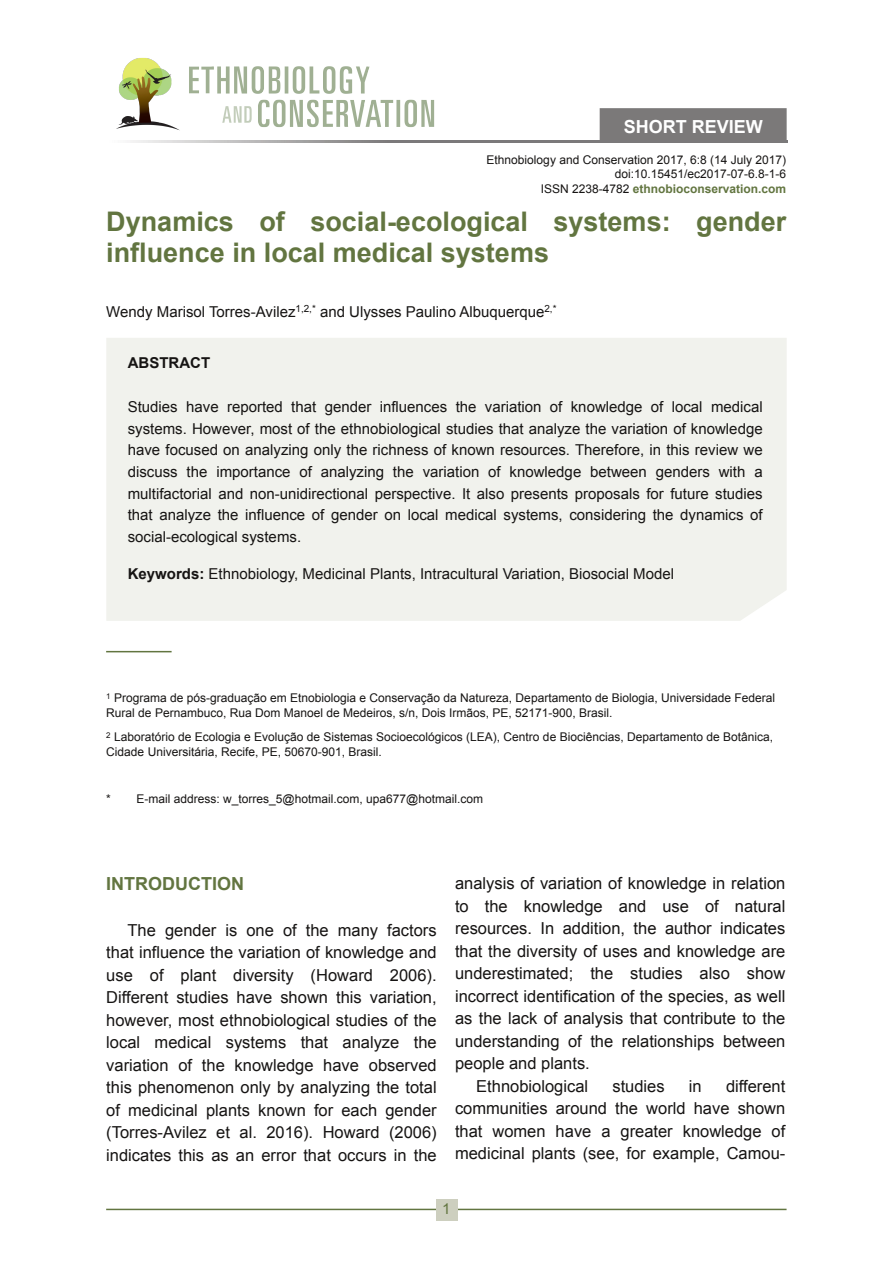
<style>
.page{position:relative;width:893px;height:1263px;background:#fff}
.page>*{position:absolute;margin:0;border:0;box-sizing:border-box;transform-origin:0 0}
.t1{font:700 27px/31px "Arial";color:#627540}
.t2{font:700 18px "Arial";color:#627540}
.t3{font:700 18px "Arial";color:#fff}
.t4{font:16.5px/22.5px "Arial";color:#161413;text-align:justify}
.t5{font:15px/21.6px "Arial";color:#161413;text-align:justify}
.t6{font:700 15px "Arial";color:#161413}
.t7{font:15px "Arial";color:#627540}
.t8{font:12px/14.7px "Arial";color:#161413}
.s1{font-weight:700;color:#627540}
.s2{font-weight:700}
</style>
<div class="page">
<hr style="left:106px;top:1209px;width:680px;height:1px;background:#627540">
<img style="left:116px;top:57px;width:319px;height:74px">
<div style="left:600px;top:109px;width:186px;height:33px;background:#7b7979"></div>
<div style="left:600px;top:108px;width:187px;height:35px;border:2px solid #7b7979"></div>
<div style="left:436px;top:1199px;width:21px;height:21px;background:#cdcfbf"></div>
<img style="left:130px;top:141px;width:657px;height:1px">
<div style="left:106px;top:338px;width:681px;height:283px;background:#f1f2ed"></div>
<hr style="left:106px;top:651px;width:66px;height:1px;background:#627540">
<p class="t3" style="left:624px;top:117px;width:140px">SHORT REVIEW</p>
<p class="t8" style="left:487px;top:152px;width:301px;text-align:right">Ethnobiology and Conservation 2017, 6:8 (14 July 2017) doi:10.15451/ec2017-07-6.8-1-6<br>ISSN 2238-4782 <span class="s1">ethnobioconservation.com</span></p>
<h1 class="t1" style="left:106px;top:206px;width:681px">Dynamics of social-ecological systems: gender influence in local medical systems</h1>
<p class="t5" style="left:106px;top:301px;width:452px">Wendy Marisol Torres-Avilez<sup>1,2,*</sup> and Ulysses Paulino Albuquerque<sup>2,*</sup></p>
<p class="t6" style="left:128px;top:355px;width:84px">ABSTRACT</p>
<p class="t5" style="left:128px;top:396px;width:636px">Studies have reported that gender influences the variation of knowledge of local medical systems. However, most of the ethnobiological studies that analyze the variation of knowledge have focused on analyzing only the richness of known resources. Therefore, in this review we discuss the importance of analyzing the variation of knowledge between genders with a multifactorial and non-unidirectional perspective. It also presents proposals for future studies that analyze the influence of gender on local medical systems, considering the dynamics of social-ecological systems.</p>
<p class="t5" style="left:128px;top:563px;width:548px"><span class="s2">Keywords:</span> Ethnobiology, Medicinal Plants, Intracultural Variation, Biosocial Model</p>
<p class="t8" style="left:106px;top:691px;width:670px"><sup>1</sup> Programa de pós-graduação em Etnobiologia e Conservação da Natureza, Departamento de Biologia, Universidade Federal<br>Rural de Pernambuco, Rua Dom Manoel de Medeiros, s/n, Dois Irmãos, PE, 52171-900, Brasil.</p>
<p class="t8" style="left:106px;top:730px;width:668px"><sup>2</sup> Laboratório de Ecologia e Evolução de Sistemas Socioecológicos (LEA), Centro de Biociências, Departamento de Botânica,<br>Cidade Universitária, Recife, PE, 50670-901, Brasil.</p>
<p class="t8" style="left:106px;top:792px;width:378px">* E-mail address: w_torres_5@hotmail.com, upa677@hotmail.com</p>
<p class="t2" style="left:106px;top:874px;width:139px">INTRODUCTION</p>
<p class="t4" style="left:106px;top:918px;width:332px;text-indent:21px">The gender is one of the many factors that influence the variation of knowledge and use of plant diversity (Howard 2006).<br>Different studies have shown this variation, however, most ethnobiological studies of the local medical systems that analyze the variation of the knowledge have observed this phenomenon only by analyzing the total of medicinal plants known for each gender (Torres-Avilez et al. 2016). Howard (2006) indicates this as an error that occurs in the</p>
<p class="t4" style="left:455px;top:872px;width:332px">analysis of variation of knowledge in relation</p>
<p class="t4" style="left:455px;top:895px;width:332px">to the knowledge and use of natural</p>
<p class="t4" style="left:455px;top:917px;width:332px">resources. In addition, the author indicates</p>
<p class="t4" style="left:455px;top:940px;width:332px">that the diversity of uses and knowledge are</p>
<p class="t4" style="left:455px;top:962px;width:332px">underestimated; the studies also show</p>
<p class="t4" style="left:455px;top:985px;width:332px">incorrect identification of the species, as well</p>
<p class="t4" style="left:455px;top:1007px;width:332px">as the lack of analysis that contribute to the</p>
<p class="t4" style="left:455px;top:1030px;width:332px">understanding of the relationships between</p>
<p class="t4" style="left:455px;top:1052px;width:136px">people and plants.</p>
<p class="t4" style="left:476px;top:1075px;width:113px">Ethnobiological</p>
<p class="t4" style="left:612px;top:1075px;width:54px">studies</p>
<p class="t4" style="left:689px;top:1075px;width:14px">in</p>
<p class="t4" style="left:455px;top:1075px;width:332px;text-indent:271px">different communities around the world have shown that women have a greater knowledge of medicinal plants (see, for example, Camou-</p>
<p class="t7" style="left:442px;top:1200px;width:10px">1</p>
</div>
